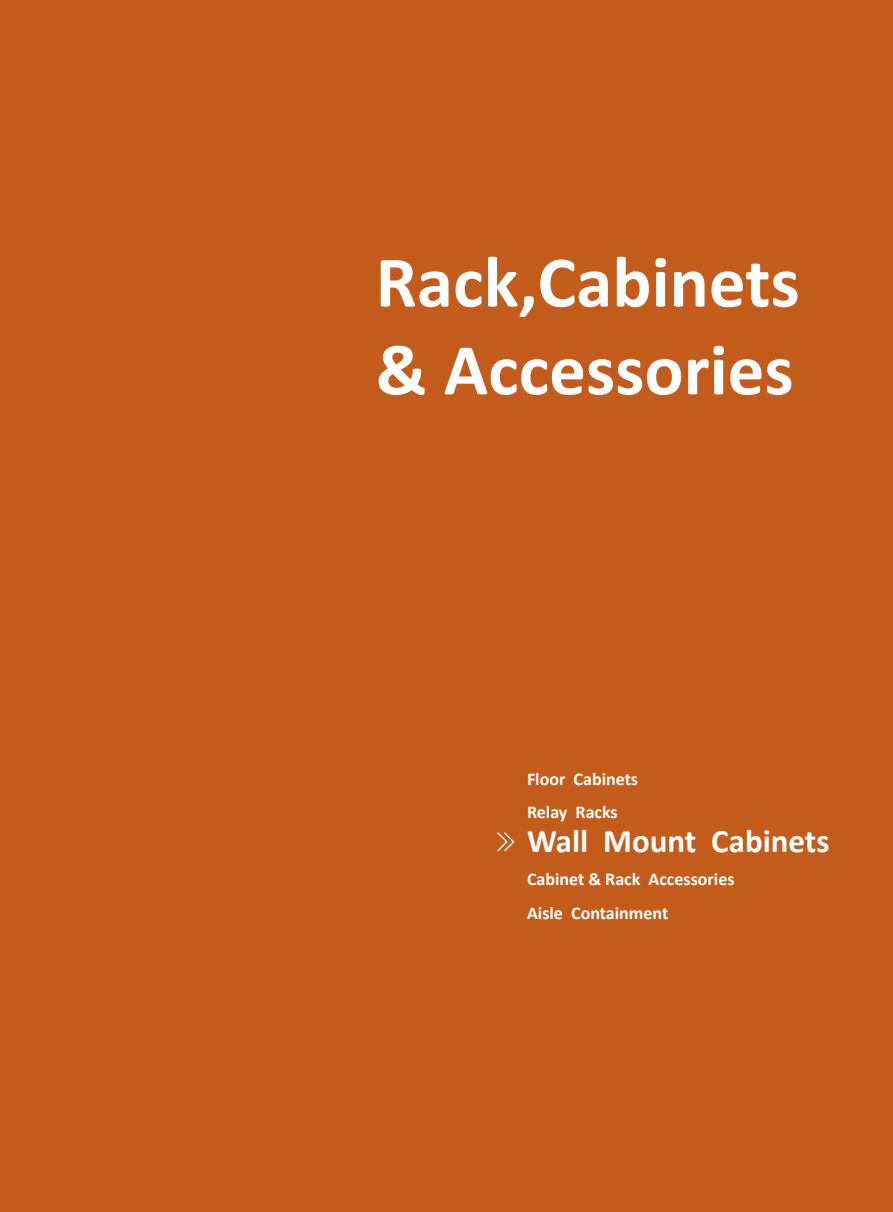
<style>
.page{position:relative;width:893px;height:1212px;background:#c35b1b}
.page>*{position:absolute;margin:0;border:0;box-sizing:border-box;transform-origin:0 0}
.t1{font:700 73.2px/87.8px "Calibri";color:#fff}
.t2{font:700 33px "Calibri";color:#fff}
.t3{font:700 18px/33.6px "Calibri";color:#fff}
</style>
<div class="page">
<svg style="left:497px;top:832px;width:17px;height:19px"></svg>
<h1 class="t1" style="left:376px;top:238px;width:426px">Rack,Cabinets &amp; Accessories</h1>
<p class="t3" style="left:527px;top:762px;width:113px">Floor Cabinets<br>Relay Racks</p>
<h2 class="t2" style="left:527px;top:820px;width:304px">Wall Mount Cabinets</h2>
<p class="t3" style="left:527px;top:862px;width:209px">Cabinet &amp; Rack Accessories<br>Aisle Containment</p>
</div>
